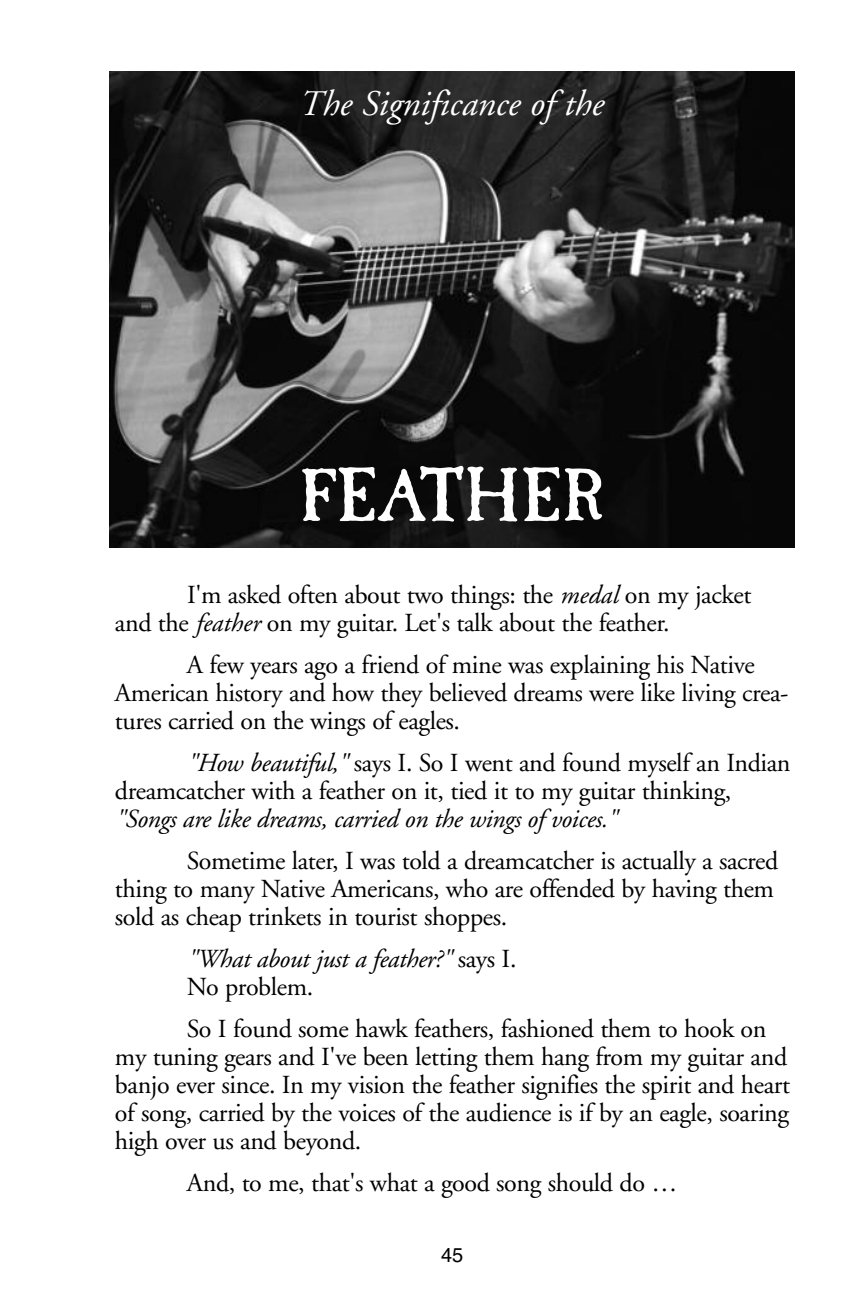
<style>
.page{position:relative;width:864px;height:1296px;background:#fff}
.page>*{position:absolute;margin:0;border:0;box-sizing:border-box;transform-origin:0 0}
.t1{font:72px "Caslon Antique";color:#fff}
.t2{font:italic 36px "Adobe Garamond";color:#fff}
.t3{font:26px/28px "Adobe Garamond";letter-spacing:-.015em;color:#000}
.t4{font:italic 26px/28px "Adobe Garamond";letter-spacing:-.015em;color:#000}
.t5{font:20px "Helvetica";color:#000}
.s1{font-style:italic}
.s2{font-style:normal}
</style>
<div class="page">
<img style="left:109px;top:71px;width:685px;height:476px">
<h2 class="t2" style="left:298px;top:90px;width:306px">The Significance of the</h2>
<h1 class="t1" style="left:299px;top:468px;width:308px">FEATHER</h1>
<p class="t3" style="left:115px;top:583px;width:638px;text-indent:72px">I'm asked often about two things: the <span class="s1">medal</span> on my jacket and the <span class="s1">feather</span> on my guitar. Let's talk about the feather.</p>
<p class="t3" style="left:115px;top:653px;width:675px;text-indent:72px">A few years ago a friend of mine was explaining his Native<br>American history and how they believed dreams were like living crea&shy;tures carried on the wings of eagles.</p>
<p class="t3" style="left:115px;top:751px;width:677px;text-indent:72px"><span class="s1">"How beautiful,"</span> says I. So I went and found myself an Indian dreamcatcher with a feather on it, tied it to my guitar thinking,</p>
<p class="t4" style="left:115px;top:807px;width:503px">"Songs are like dreams, carried on the wings of voices."</p>
<p class="t3" style="left:115px;top:849px;width:665px;text-indent:72px">Sometime later, I was told a dreamcatcher is actually a sacred thing to many Native Americans, who are offended by having them sold as cheap trinkets in tourist shoppes.</p>
<p class="t4" style="left:187px;top:947px;width:331px">"What about just a feather?" <span class="s2">says I.<br>No problem.</span></p>
<p class="t3" style="left:115px;top:1017px;width:677px;text-indent:72px">So I found some hawk feathers, fashioned them to hook on my tuning gears and I've been letting them hang from my guitar and banjo ever since. In my vision the feather signifies the spirit and heart of song, carried by the voices of the audience is if by an eagle, soaring high over us and beyond.</p>
<p class="t3" style="left:187px;top:1171px;width:492px">And, to me, that's what a good song should do …</p>
<p class="t5" style="left:441px;top:1243px;width:24px">45</p>
</div>
